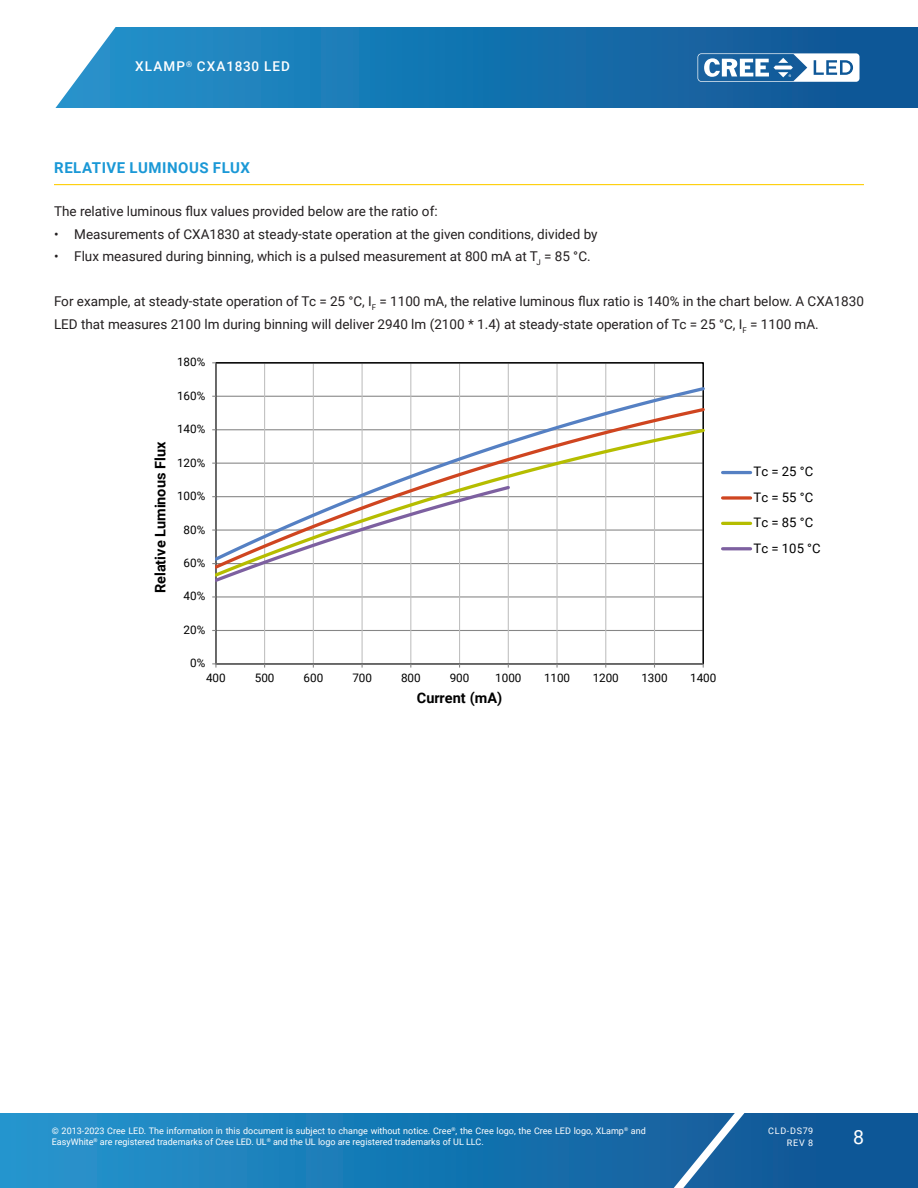
<style>
.page{position:relative;width:918px;height:1188px;background:#fff}
.page>*{position:absolute;margin:0;border:0;box-sizing:border-box;transform-origin:0 0}
.t1{font:19.5px "Roboto";color:#fff}
.Section_heading_with{font:700 15px "Roboto";letter-spacing:.035em;color:#1a98d6}
.t2{font:700 14.55px "Roboto";color:#000}
.Text_justify{font:13.5px/22.5px "Roboto";color:#231f20}
.t3{font:500 13.5px "Roboto";letter-spacing:.085em;color:#fff}
.t4{font:13.05px/25.5px "Roboto";color:#000}
.t5{font:11.7px "Roboto";letter-spacing:-.01em;color:#000}
.t6{font:9px/10.8px "Roboto";color:#fff}
.t7{font:9px/12px "Roboto";letter-spacing:.085em;color:#fff;text-align:right}
</style>
<div class="page">
<svg style="left:0;top:1113px;width:918px;height:75px;background:#1876b2"></svg>
<svg style="left:644px;top:1113px;width:117px;height:75px;background:#296da6"></svg>
<svg style="left:55px;top:27px;width:863px;height:81px;background:#2078b2"></svg>
<svg style="left:698px;top:53px;width:162px;height:29px"></svg>
<hr style="left:54px;top:184px;width:810px;height:1px;background:#fece08">
<hr style="left:216px;top:630px;width:487px;height:1px;background:#868686">
<hr style="left:216px;top:596px;width:487px;height:2px;background:#868686">
<hr style="left:264px;top:363px;width:1px;height:301px;background:#c0c0c0">
<hr style="left:313px;top:363px;width:1px;height:301px;background:#c0c0c0">
<hr style="left:362px;top:363px;width:1px;height:301px;background:#c0c0c0">
<hr style="left:410px;top:363px;width:1px;height:301px;background:#c0c0c0">
<hr style="left:459px;top:363px;width:1px;height:301px;background:#c0c0c0">
<hr style="left:508px;top:363px;width:1px;height:301px;background:#c0c0c0">
<hr style="left:556px;top:363px;width:2px;height:301px;background:#c0c0c0">
<hr style="left:605px;top:363px;width:1px;height:301px;background:#c0c0c0">
<hr style="left:654px;top:363px;width:1px;height:301px;background:#c0c0c0">
<hr style="left:215px;top:363px;width:1px;height:301px;background:#868686">
<hr style="left:216px;top:663px;width:487px;height:1px;background:#868686">
<svg style="left:216px;top:385px;width:488px;height:21px"></svg>
<svg style="left:216px;top:406px;width:488px;height:21px"></svg>
<svg style="left:216px;top:427px;width:488px;height:152px"></svg>
<svg style="left:212px;top:484px;width:300px;height:101px"></svg>
<hr style="left:723px;top:471px;width:28px;height:3px;background:#5580c3">
<svg style="left:723px;top:496px;width:28px;height:4px"></svg>
<hr style="left:723px;top:522px;width:28px;height:3px;background:#b5bd00">
<hr style="left:723px;top:547px;width:28px;height:3px;background:#7d60a0">
<p class="t3" style="left:135px;top:57px;width:156px">XLAMP<sup>®</sup> CXA1830 LED</p>
<p class="Section_heading_with" style="left:54px;top:157px;width:197px">RELATIVE LUMINOUS FLUX</p>
<p class="Text_justify" style="left:54px;top:199px;width:385px">The relative luminous flux values provided below are the ratio of:</p>
<p class="Text_justify" style="left:54px;top:222px;width:545px">• Measurements of CXA1830 at steady-state operation at the given conditions, divided by</p>
<p class="Text_justify" style="left:54px;top:244px;width:538px">• Flux measured during binning, which is a pulsed measurement at 800 mA at T<sub>J</sub> = 85 °C.</p>
<p class="Text_justify" style="left:54px;top:289px;width:812px">For example, at steady-state operation of Tc = 25 °C, I<sub>F</sub> = 1100 mA, the relative luminous flux ratio is 140% in the chart below. A CXA1830<br>LED that measures 2100 lm during binning will deliver 2940 lm (2100 * 1.4) at steady-state operation of Tc = 25 °C, I<sub>F</sub> = 1100 mA.</p>
<p class="t5" style="left:177px;top:354px;width:30px">180%</p>
<p class="t5" style="left:177px;top:387px;width:30px">160%</p>
<p class="t2" style="left:150px;top:593px;width:153px;rotate:-90deg">Relative Luminous Flux</p>
<p class="t5" style="left:177px;top:421px;width:30px">140%</p>
<p class="t5" style="left:177px;top:454px;width:30px">120%</p>
<p class="t5" style="left:177px;top:488px;width:30px">100%</p>
<p class="t5" style="left:184px;top:521px;width:23px">80%</p>
<p class="t5" style="left:184px;top:555px;width:23px">60%</p>
<p class="t5" style="left:184px;top:588px;width:23px">40%</p>
<p class="t5" style="left:184px;top:622px;width:23px">20%</p>
<p class="t5" style="left:190px;top:655px;width:17px">0%</p>
<p class="t5" style="left:206px;top:670px;width:21px">400</p>
<p class="t5" style="left:255px;top:670px;width:21px">500</p>
<p class="t5" style="left:304px;top:670px;width:21px">600</p>
<p class="t5" style="left:352px;top:670px;width:21px">700</p>
<p class="t5" style="left:401px;top:670px;width:21px">800</p>
<p class="t5" style="left:450px;top:670px;width:21px">900</p>
<p class="t5" style="left:495px;top:670px;width:28px">1000</p>
<p class="t5" style="left:544px;top:670px;width:28px">1100</p>
<p class="t5" style="left:593px;top:670px;width:28px">1200</p>
<p class="t5" style="left:641px;top:670px;width:28px">1300</p>
<p class="t5" style="left:690px;top:670px;width:28px">1400</p>
<p class="t2" style="left:417px;top:688px;width:87px">Current (mA)</p>
<p class="t4" style="left:754px;top:459px;width:69px">Tc = 25 °C<br>Tc = 55 °C<br>Tc = 85 °C<br>Tc = 105 °C</p>
<p class="t6" style="left:52px;top:1125px;width:596px">© 2013-2023 Cree LED. The information in this document is subject to change without notice. Cree<sup>®</sup>, the Cree logo, the Cree LED logo, XLamp<sup>®</sup> and<br>EasyWhite<sup>®</sup> are registered trademarks of Cree LED. UL<sup>®</sup> and the UL logo are registered trademarks of UL LLC.</p>
<p class="t7" style="left:768px;top:1124px;width:47px">CLD-DS79<br>REV 8</p>
<h1 class="t1" style="left:853px;top:1123px;width:12px">8</h1>
</div>
